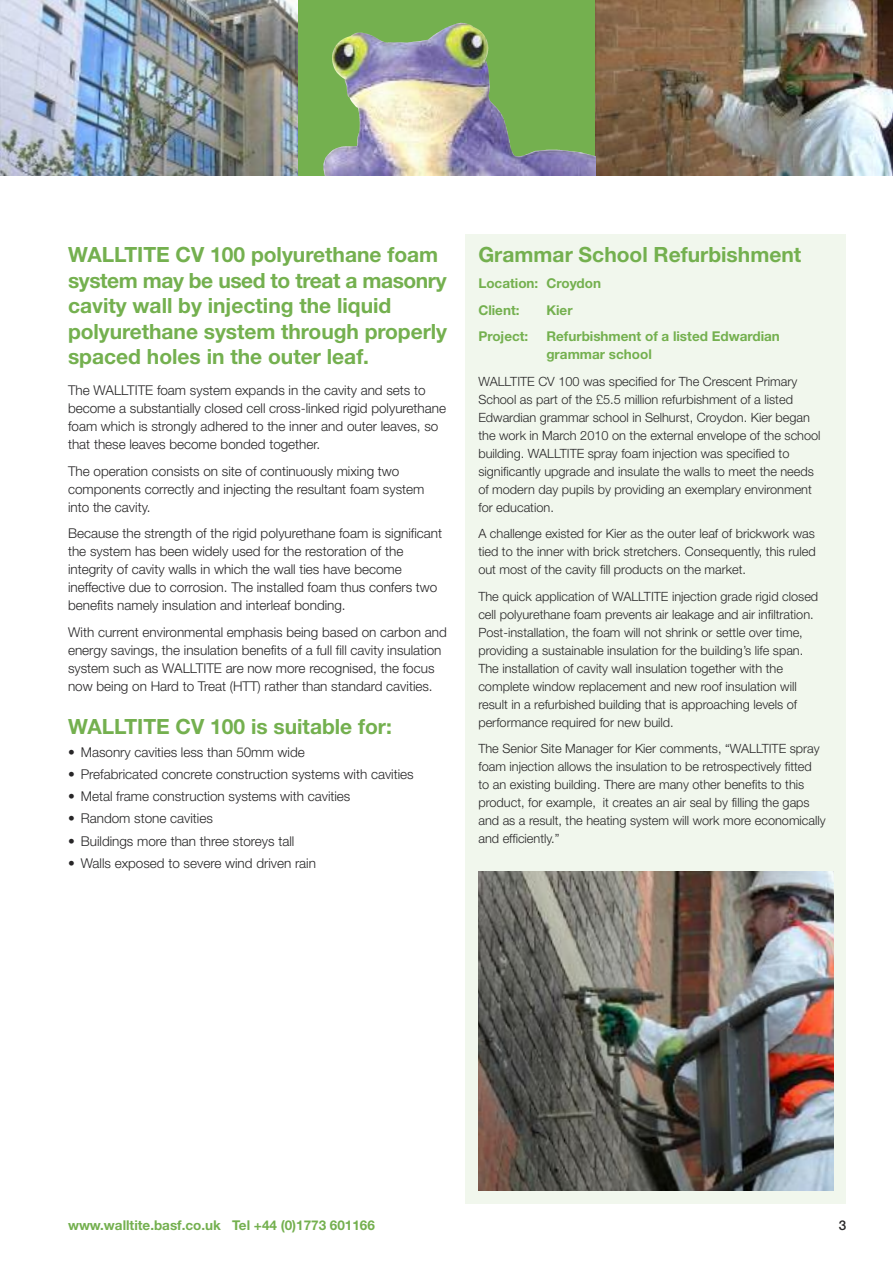
<style>
.page{position:relative;width:893px;height:1263px;background:#fff}
.page>*{position:absolute;margin:0;border:0;box-sizing:border-box;transform-origin:0 0}
.t1{font:700 21px/25.5px "Helvetica Neue";color:#74b04f}
.t2{font:300 13.5px/18px "Helvetica Neue";color:#272627}
.t3{font:700 13.5px/26.5px "Helvetica Neue";color:#74b04f}
.t4{font:500 13.5px "Helvetica Neue";color:#272627}
.t5{font:300 12.75px/18px "Helvetica Neue";color:#272627}
</style>
<div class="page">
<img style="left:298px;top:0;width:297px;height:175px">
<div style="left:466px;top:234px;width:380px;height:969px;background:#f1f7ed"></div>
<img style="left:478px;top:872px;width:355px;height:319px">
<img style="left:595px;top:0;width:298px;height:175px">
<img style="left:0;top:0;width:298px;height:175px">
<h1 class="t1" style="left:68px;top:244px;width:381px">WALLTITE CV 100 polyurethane foam system may be used to treat a masonry cavity wall by injecting the liquid polyurethane system through properly spaced holes in the outer leaf.</h1>
<p class="t2" style="left:68px;top:383px;width:380px">The WALLTITE foam system expands in the cavity and sets to become a substantially closed cell cross-linked rigid polyurethane foam which is strongly adhered to the inner and outer leaves, so that these leaves become bonded together.</p>
<p class="t2" style="left:68px;top:463px;width:358px">The operation consists on site of continuously mixing two components correctly and injecting the resultant foam system into the cavity.</p>
<p class="t2" style="left:68px;top:526px;width:376px">Because the strength of the rigid polyurethane foam is significant the system has been widely used for the restoration of the integrity of cavity walls in which the wall ties have become ineffective due to corrosion. The installed foam thus confers two benefits namely insulation and interleaf bonding.</p>
<p class="t2" style="left:68px;top:624px;width:380px">With current environmental emphasis being based on carbon and energy savings, the insulation benefits of a full fill cavity insulation system such as WALLTITE are now more recognised, the focus now being on Hard to Treat (HTT) rather than standard cavities.</p>
<h1 class="t1" style="left:68px;top:716px;width:325px">WALLTITE CV 100 is suitable for:</h1>
<p class="t2" style="left:68px;top:744px;width:238px">• Masonry cavities less than 50mm wide</p>
<p class="t2" style="left:68px;top:766px;width:347px">• Prefabricated concrete construction systems with cavities</p>
<p class="t2" style="left:68px;top:789px;width:284px">• Metal frame construction systems with cavities</p>
<p class="t2" style="left:68px;top:811px;width:146px">• Random stone cavities</p>
<p class="t2" style="left:68px;top:833px;width:228px">• Buildings more than three storeys tall</p>
<p class="t2" style="left:68px;top:855px;width:249px">• Walls exposed to severe wind driven rain</p>
<h1 class="t1" style="left:478px;top:243px;width:324px">Grammar School Refurbishment</h1>
<p class="t3" style="left:478px;top:271px;width:124px">Location: Croydon<br>Client:</p>
<p class="t3" style="left:546px;top:298px;width:28px">Kier</p>
<p class="t3" style="left:478px;top:324px;width:51px">Project:</p>
<p class="t3" style="left:546px;top:329px;width:235px;line-height:18px">Refurbishment of a listed Edwardian grammar school</p>
<p class="t5" style="left:478px;top:373px;width:344px">WALLTITE CV 100 was specified for The Crescent Primary School as part of the £5.5 million refurbishment of a listed Edwardian grammar school in Selhurst, Croydon. Kier began the work in March 2010 on the external envelope of the school building. WALLTITE spray foam injection was specified to significantly upgrade and insulate the walls to meet the needs of modern day pupils by providing an exemplary environment for education.</p>
<p class="t5" style="left:478px;top:526px;width:339px;text-align:justify">A challenge existed for Kier as the outer leaf of brickwork was tied to the inner with brick stretchers. Consequently, this ruled out most of the cavity fill products on the market.</p>
<p class="t5" style="left:478px;top:588px;width:341px">The quick application of WALLTITE injection grade rigid closed cell polyurethane foam prevents air leakage and air infiltration.<br>Post-installation, the foam will not shrink or settle over time, providing a sustainable insulation for the building’s life span.<br>The installation of cavity wall insulation together with the complete window replacement and new roof insulation will result in a refurbished building that is approaching levels of performance required for new build.</p>
<p class="t5" style="left:478px;top:741px;width:349px">The Senior Site Manager for Kier comments, “WALLTITE spray foam injection allows the insulation to be retrospectively fitted to an existing building. There are many other benefits to this product, for example, it creates an air seal by filling the gaps and as a result, the heating system will work more economically and efficiently.”</p>
<p class="t3" style="left:68px;top:1213px;width:308px">www.walltite.basf.co.uk Tel +44 (0)1773 601166</p>
<p class="t4" style="left:839px;top:1220px;width:9px">3</p>
</div>
